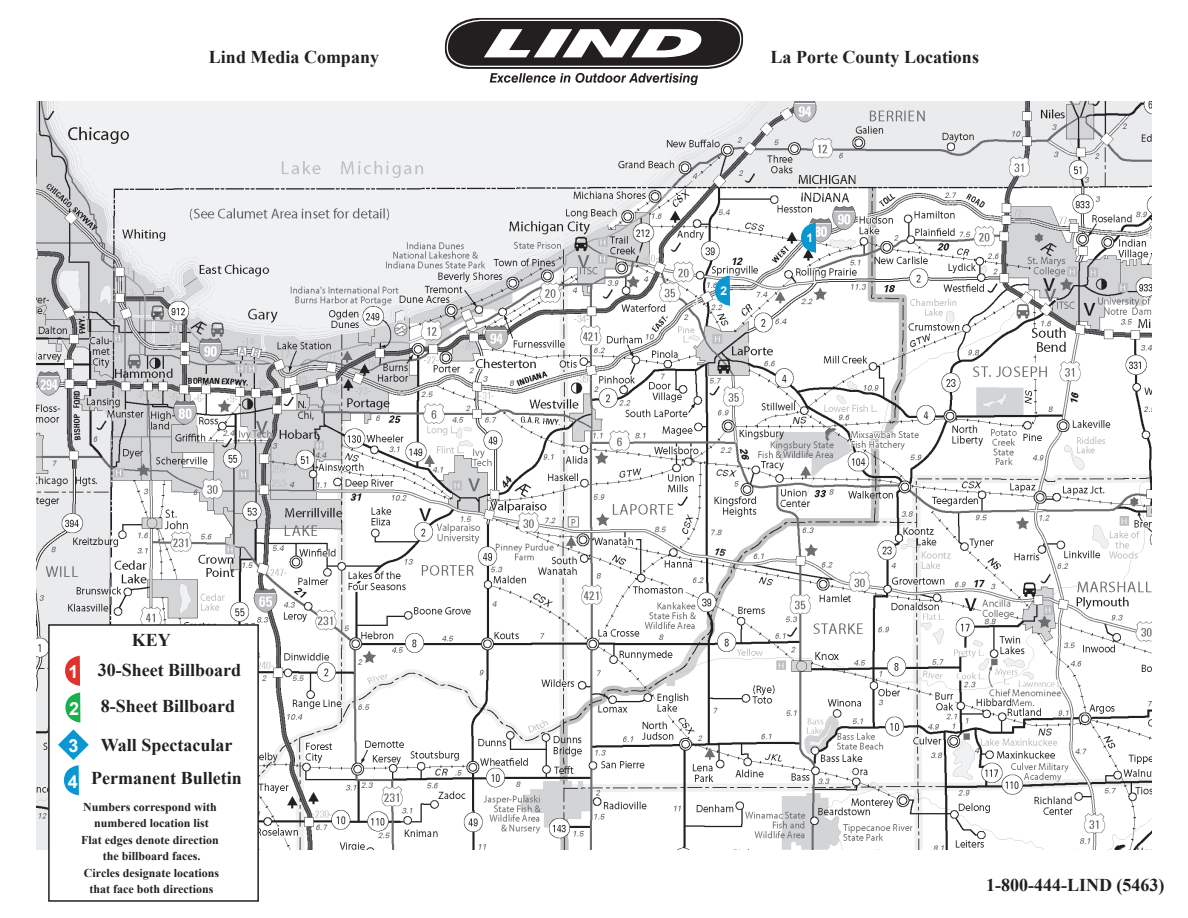
<style>
.page{position:relative;width:1188px;height:918px;background:#fff}
.page>*{position:absolute;margin:0;border:0;box-sizing:border-box;transform-origin:0 0}
.t1{font:700 18px/29.2px "Times New Roman";color:#231f20;text-align:center}
.t2{font:700 12px/16.5px "Times New Roman";color:#231f20;text-align:center}
.t3{font:700 12px "Arial";color:#fff}
.s1{font-family:"Arial";color:#fff}
</style>
<div class="page">
<img style="left:36px;top:101px;width:1116px;height:749px">
<svg style="left:445px;top:18px;width:298px;height:67px"></svg>
<div style="left:49px;top:625px;width:209px;height:276px;background:#fff"></div>
<div style="left:48px;top:624px;width:211px;height:278px;border:2px solid #231f20"></div>
<svg style="left:65px;top:656px;width:15px;height:30px"></svg>
<svg style="left:65px;top:692px;width:15px;height:31px"></svg>
<svg style="left:58px;top:729px;width:31px;height:31px"></svg>
<svg style="left:64px;top:765px;width:15px;height:30px"></svg>
<svg style="left:715px;top:276px;width:15px;height:30px"></svg>
<svg style="left:801px;top:223px;width:15px;height:30px"></svg>
<svg style="left:693px;top:297px;width:5px;height:9px"></svg>
<p class="t1" style="left:209px;top:42px;width:172px">Lind Media Company</p>
<p class="t1" style="left:771px;top:42px;width:210px">La Porte County Locations</p>
<p class="t3" style="left:721px;top:283px;width:8px">2</p>
<p class="t3" style="left:807px;top:230px;width:8px">1</p>
<p class="t1" style="left:69px;top:625px;width:174px">KEY<br><span class="s1">1</span> 30-Sheet Billboard</p>
<p class="t1" style="left:69px;top:686px;width:168px;line-height:39px;text-align:left"><span class="s1">2</span> 8-Sheet Billboard<br><span class="s1">3</span> Wall Spectacular</p>
<p class="t1" style="left:68px;top:763px;width:176px"><span class="s1">4</span> Permanent Bulletin</p>
<p class="t2" style="left:81px;top:798px;width:139px">Numbers correspond with numbered location list<br>Flat edges denote direction the billboard faces.<br>Circles designate locations that face both directions</p>
<p class="t1" style="left:986px;top:870px;width:180px">1-800-444-LIND (5463)</p>
</div>
